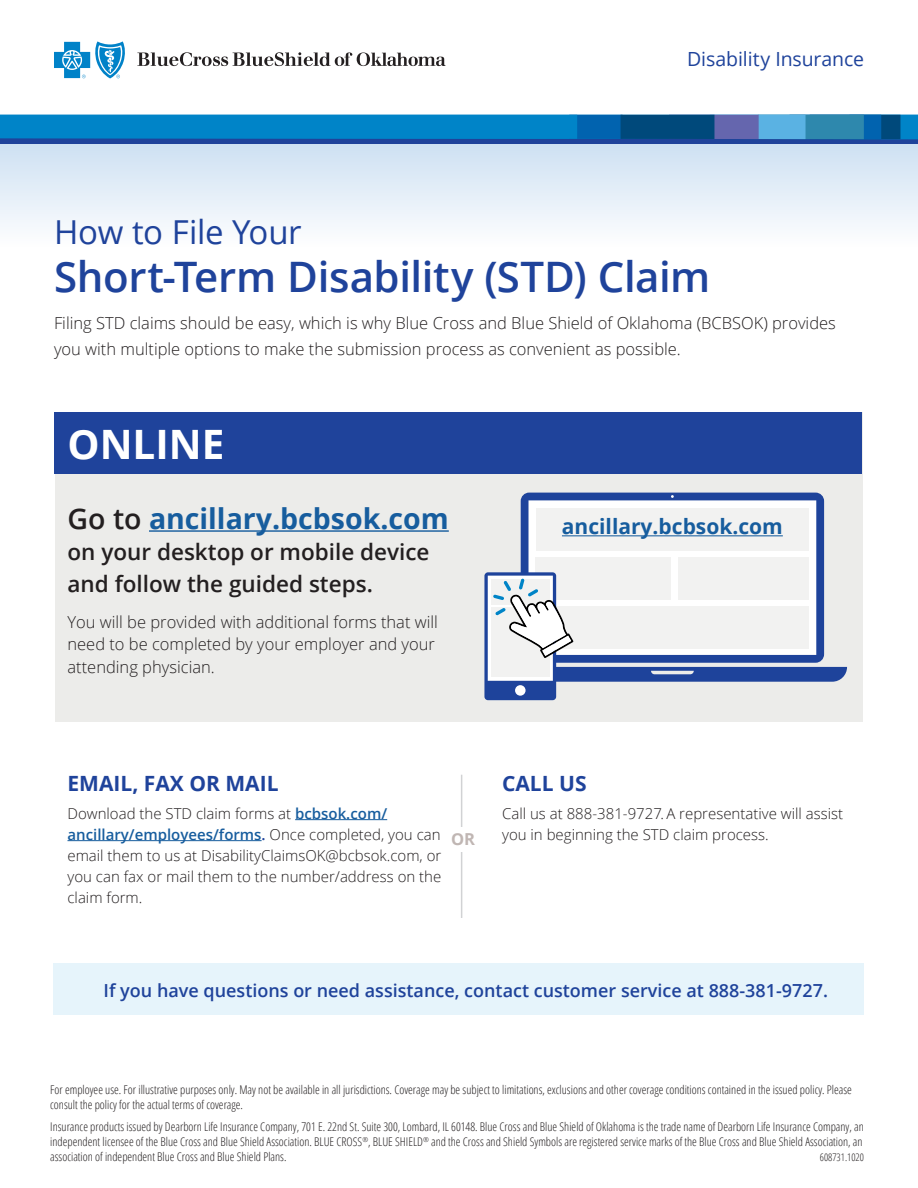
<style>
.page{position:relative;width:918px;height:1188px;background:#fff}
.page>*{position:absolute;margin:0;border:0;box-sizing:border-box;transform-origin:0 0}
.BCBS_Headline{font:600 42px "Open Sans";letter-spacing:-.01em;color:#1f439b}
.dn_subhead{font:700 40.5px "Open Sans";color:#fff}
.BCBS_Headline-2{font:33px "Open Sans";letter-spacing:-.005em;color:#1f439b}
.dn_text{font:700 28.5px "Open Sans";color:#175d9e}
.dn_text-2{font:600 22.5px/31.5px "Open Sans";color:#231f20}
.dn_subhead-2{font:700 21px "Open Sans";color:#1f439b}
.dn_text-3{font:700 21px "Open Sans";color:#175d9e}
.Product_Life{font:19.5px "Open Sans";letter-spacing:-.005em;color:#1f439b}
.dn_subhead-3{font:600 18px "Open Sans";color:#1f439b}
.dn_text-4{font:300 16.5px/22.5px "Open Sans";color:#231f20}
.dn_subhead-4{font:700 16.5px "Open Sans";color:#c0b6b3}
.dn_text-5{font:300 15px/21px "Open Sans";color:#231f20}
.dn_subhead-5{font:300 15px/21px "Open Sans";color:#231f20}
.BCBS_Disclaimers{font:300 condensed 12px/15px "Open Sans";color:#231f20}
.t1{font:300 condensed 10.5px "Open Sans";color:#231f20}
.s1{font-weight:600;color:#231f20}
.s2{font-weight:600;color:#175d9e}
.s3{font-weight:600;color:#1f439b}
</style>
<div class="page">
<svg style="left:0;top:144px;width:918px;height:83px"></svg>
<div style="left:0;top:137px;width:918px;height:7px;background:#1f439b"></div>
<svg style="left:0;top:115px;width:918px;height:24px;background:#0c7bba"></svg>
<div style="left:55px;top:412px;width:808px;height:309px;background:#ececea"></div>
<div style="left:54px;top:412px;width:808px;height:61px;background:#1f439b"></div>
<div style="left:53px;top:963px;width:811px;height:52px;background:#e6f4fb"></div>
<hr style="left:149px;top:530px;width:300px;height:2px;background:#175d9e">
<hr style="left:295px;top:819px;width:92px;height:1px;background:#175d9e">
<hr style="left:68px;top:840px;width:194px;height:1px;background:#175d9e">
<hr style="left:461px;top:775px;width:1px;height:143px;background:#d1d2d4">
<div style="left:445px;top:827px;width:36px;height:24px;background:#fff"></div>
<svg style="left:521px;top:493px;width:303px;height:79px;background:#a7b5d7"></svg>
<div style="left:536px;top:509px;width:272px;height:42px;background:#f2f2f1"></div>
<div style="left:536px;top:557px;width:135px;height:43px;background:#f2f2f1"></div>
<div style="left:678px;top:557px;width:131px;height:43px;background:#f2f2f1"></div>
<hr style="left:562px;top:535px;width:221px;height:1px;background:#175d9e">
<svg style="left:484px;top:572px;width:363px;height:128px"></svg>
<svg style="left:54px;top:41px;width:71px;height:37px"></svg>
<svg style="left:137px;top:52px;width:309px;height:14px"></svg>
<p class="Product_Life" style="left:687px;top:45px;width:178px">Disability Insurance</p>
<p class="BCBS_Headline-2" style="left:54px;top:209px;width:249px">How to File Your</p>
<p class="BCBS_Headline" style="left:54px;top:248px;width:658px">Short-Term Disability (STD) Claim</p>
<p class="dn_text-4" style="left:54px;top:310px;width:783px;line-height:25.5px">Filing STD claims should be easy, which is why Blue Cross and Blue Shield of Oklahoma (BCBSOK) provides you with multiple options to make the submission process as convenient as possible.</p>
<p class="dn_subhead" style="left:68px;top:416px;width:159px">ONLINE</p>
<p class="dn_text" style="left:68px;top:498px;width:383px"><span class="s1">Go to</span> ancillary.bcbsok.com</p>
<p class="dn_text-2" style="left:68px;top:536px;width:364px">on your desktop or mobile device and follow the guided steps.</p>
<p class="dn_text-4" style="left:68px;top:610px;width:372px">You will be provided with additional forms that will need to be completed by your employer and your attending physician.</p>
<p class="dn_text-3" style="left:562px;top:512px;width:222px">ancillary.bcbsok.com</p>
<p class="dn_subhead-2" style="left:68px;top:768px;width:213px">EMAIL, FAX OR MAIL</p>
<p class="dn_text-5" style="left:68px;top:802px;width:375px">Download the STD claim forms at <span class="s2">bcbsok.com/ ancillary/employees/forms</span><span class="s3">.</span> Once completed, you can email them to us at DisabilityClaimsOK@bcbsok.com, or you can fax or mail them to the number/address on the claim form.</p>
<p class="dn_subhead-4" style="left:451px;top:828px;width:26px">OR</p>
<p class="dn_subhead-2" style="left:502px;top:768px;width:86px">CALL US</p>
<p class="dn_subhead-5" style="left:502px;top:802px;width:342px">Call us at 888-381-9727. A representative will assist you in beginning the STD claim process.</p>
<p class="dn_subhead-3" style="left:104px;top:978px;width:726px">If you have questions or need assistance, contact customer service at 888-381-9727.</p>
<p class="BCBS_Disclaimers" style="left:50px;top:1082px;width:803px">For employee use. For illustrative purposes only. May not be available in all jurisdictions. Coverage may be subject to limitations, exclusions and other coverage conditions contained in the issued policy. Please consult the policy for the actual terms of coverage.</p>
<p class="BCBS_Disclaimers" style="left:50px;top:1119px;width:815px;text-align:justify">Insurance products issued by Dearborn Life Insurance Company, 701 E. 22nd St. Suite 300, Lombard, IL 60148. Blue Cross and Blue Shield of Oklahoma is the trade name of Dearborn Life Insurance Company, an independent licensee of the Blue Cross and Blue Shield Association. BLUE CROSS<sup>®</sup>, BLUE SHIELD<sup>®</sup> and the Cross and Shield Symbols are registered service marks of the Blue Cross and Blue Shield Association, an association of independent Blue Cross and Blue Shield Plans.</p>
<p class="t1" style="left:820px;top:1150px;width:46px">608731.1020</p>
</div>
